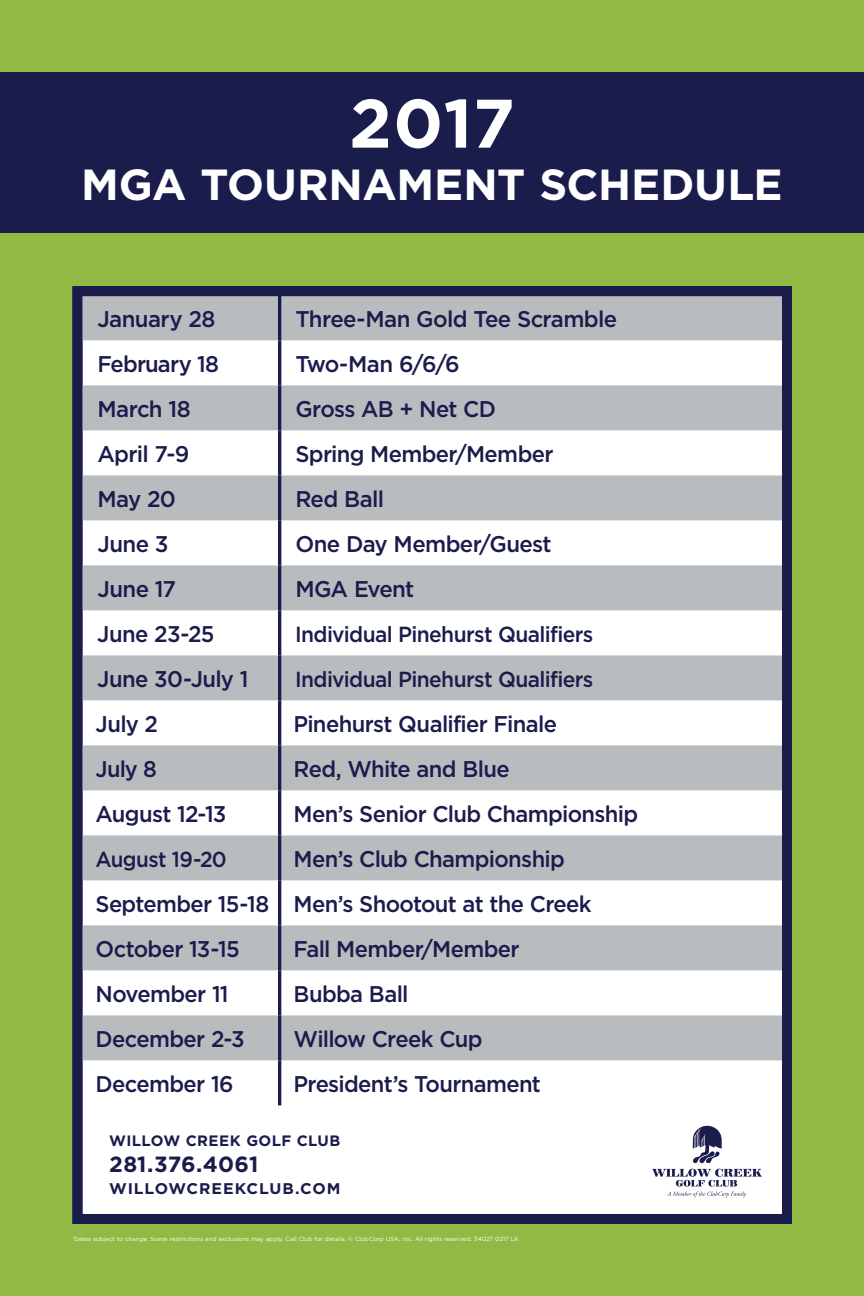
<style>
.page{position:relative;width:864px;height:1296px;background:#93b945}
.page>*{position:absolute;margin:0;border:0;box-sizing:border-box;transform-origin:0 0}
.t1{font:700 68.5px "Gotham";color:#fff}
.t2{font:700 43.5px "Gotham";letter-spacing:-.005em;color:#fff}
.t3{font:500 22.7px "Gotham HTF";letter-spacing:-.03em;color:#1a1c4c}
.t4{font:500 22.7px "Gotham HTF";letter-spacing:-.03em;color:#1a1c4c;scale:.96 1}
.t5{font:500 22.65px "Gotham HTF";letter-spacing:-.03em;color:#1a1c4c}
.t6{font:700 22px "Gotham";letter-spacing:.005em;color:#1a1c4c}
.t7{font:500 21.85px "Gotham HTF";letter-spacing:-.03em;color:#1a1c4c;scale:.96 1}
.t8{font:500 21.65px "Gotham HTF";letter-spacing:-.03em;color:#1a1c4c;scale:.95 1}
.t9{font:700 15.5px "Gotham";letter-spacing:.05em;color:#1a1c4c}
.t10{font:700 15.05px "Gotham";letter-spacing:.02em;color:#1a1c4c}
.t11{font:6px "Gotham HTF";letter-spacing:.005em;color:#fff}
</style>
<div class="page">
<div style="left:72px;top:286px;width:720px;height:938px;background:#fff"></div>
<svg style="left:83px;top:297px;width:698px;height:313px"></svg>
<svg style="left:83px;top:385px;width:698px;height:135px;fill:#b9bcbf"></svg>
<hr style="left:278px;top:295px;width:3px;height:45px;background:#1a1c4c">
<hr style="left:278px;top:340px;width:3px;height:45px;background:#1a1c4c">
<hr style="left:278px;top:385px;width:3px;height:45px;background:#1a1c4c">
<hr style="left:278px;top:430px;width:3px;height:45px;background:#1a1c4c">
<hr style="left:278px;top:475px;width:3px;height:45px;background:#1a1c4c">
<hr style="left:278px;top:520px;width:3px;height:45px;background:#1a1c4c">
<hr style="left:278px;top:565px;width:3px;height:45px;background:#1a1c4c">
<svg style="left:83px;top:655px;width:698px;height:405px;fill:#b9bcbf"></svg>
<hr style="left:278px;top:610px;width:3px;height:45px;background:#1a1c4c">
<hr style="left:278px;top:655px;width:3px;height:45px;background:#1a1c4c">
<hr style="left:278px;top:700px;width:3px;height:45px;background:#1a1c4c">
<hr style="left:278px;top:745px;width:3px;height:45px;background:#1a1c4c">
<hr style="left:278px;top:790px;width:3px;height:45px;background:#1a1c4c">
<hr style="left:278px;top:835px;width:3px;height:45px;background:#1a1c4c">
<hr style="left:278px;top:880px;width:3px;height:45px;background:#1a1c4c">
<hr style="left:278px;top:925px;width:3px;height:45px;background:#1a1c4c">
<hr style="left:278px;top:970px;width:3px;height:45px;background:#1a1c4c">
<hr style="left:278px;top:1015px;width:3px;height:45px;background:#1a1c4c">
<hr style="left:278px;top:1060px;width:3px;height:45px;background:#1a1c4c">
<div style="left:0;top:72px;width:864px;height:160px;background:#1a1c4c"></div>
<div style="left:72px;top:286px;width:720px;height:938px;border:10px solid #1a1c4c"></div>
<svg style="left:652px;top:1125px;width:110px;height:72px"></svg>
<p class="t1" style="left:349px;top:84px;width:167px">2017</p>
<p class="t2" style="left:81px;top:159px;width:703px">MGA TOURNAMENT SCHEDULE</p>
<p class="t3" style="left:97px;top:307px;width:120px">January 28</p>
<p class="t3" style="left:295px;top:307px;width:323px">Three-Man Gold Tee Scramble</p>
<p class="t3" style="left:97px;top:352px;width:123px">February 18</p>
<p class="t3" style="left:295px;top:352px;width:166px">Two-Man 6/6/6</p>
<p class="t3" style="left:97px;top:397px;width:95px">March 18</p>
<p class="t3" style="left:295px;top:397px;width:202px">Gross AB + Net CD</p>
<p class="t3" style="left:97px;top:442px;width:93px">April 7-9</p>
<p class="t3" style="left:295px;top:442px;width:260px">Spring Member/Member</p>
<p class="t3" style="left:97px;top:487px;width:80px">May 20</p>
<p class="t3" style="left:295px;top:487px;width:90px">Red Ball</p>
<p class="t3" style="left:97px;top:532px;width:73px">June 3</p>
<p class="t3" style="left:295px;top:532px;width:258px">One Day Member/Guest</p>
<p class="t3" style="left:97px;top:577px;width:80px">June 17</p>
<p class="t3" style="left:295px;top:577px;width:120px">MGA Event</p>
<p class="t3" style="left:97px;top:622px;width:119px">June 23-25</p>
<p class="t7" style="left:295px;top:622px;width:312px">Individual Pinehurst Qualifiers</p>
<p class="t3" style="left:97px;top:667px;width:153px">June 30-July 1</p>
<p class="t7" style="left:295px;top:667px;width:312px">Individual Pinehurst Qualifiers</p>
<p class="t3" style="left:96px;top:712px;width:64px">July 2</p>
<p class="t3" style="left:294px;top:712px;width:265px">Pinehurst Qualifier Finale</p>
<p class="t4" style="left:96px;top:757px;width:65px">July 8</p>
<p class="t3" style="left:294px;top:757px;width:218px">Red, White and Blue</p>
<p class="t3" style="left:96px;top:802px;width:132px">August 12-13</p>
<p class="t3" style="left:294px;top:802px;width:346px">Men’s Senior Club Championship</p>
<p class="t8" style="left:96px;top:847px;width:140px">August 19-20</p>
<p class="t3" style="left:294px;top:847px;width:273px">Men’s Club Championship</p>
<p class="t5" style="left:96px;top:892px;width:175px">September 15-18</p>
<p class="t3" style="left:294px;top:892px;width:300px">Men’s Shootout at the Creek</p>
<p class="t3" style="left:96px;top:937px;width:146px">October 13-15</p>
<p class="t3" style="left:294px;top:937px;width:228px">Fall Member/Member</p>
<p class="t3" style="left:96px;top:982px;width:135px">November 11</p>
<p class="t3" style="left:294px;top:982px;width:116px">Bubba Ball</p>
<p class="t3" style="left:96px;top:1027px;width:151px">December 2-3</p>
<p class="t3" style="left:294px;top:1027px;width:190px">Willow Creek Cup</p>
<p class="t3" style="left:96px;top:1072px;width:140px">December 16</p>
<p class="t3" style="left:294px;top:1072px;width:249px">President’s Tournament</p>
<p class="t10" style="left:109px;top:1132px;width:233px">WILLOW CREEK GOLF CLUB</p>
<p class="t6" style="left:109px;top:1151px;width:151px">281.376.4061</p>
<p class="t9" style="left:109px;top:1179px;width:233px">WILLOWCREEKCLUB.COM</p>
<p class="t11" style="left:72px;top:1236px;width:448px"><sup>*</sup>Dates subject to change. Some restrictions and exclusions may apply. Call Club for details. © ClubCorp USA, Inc. All rights reserved. 34027 0217 LK</p>
</div>
